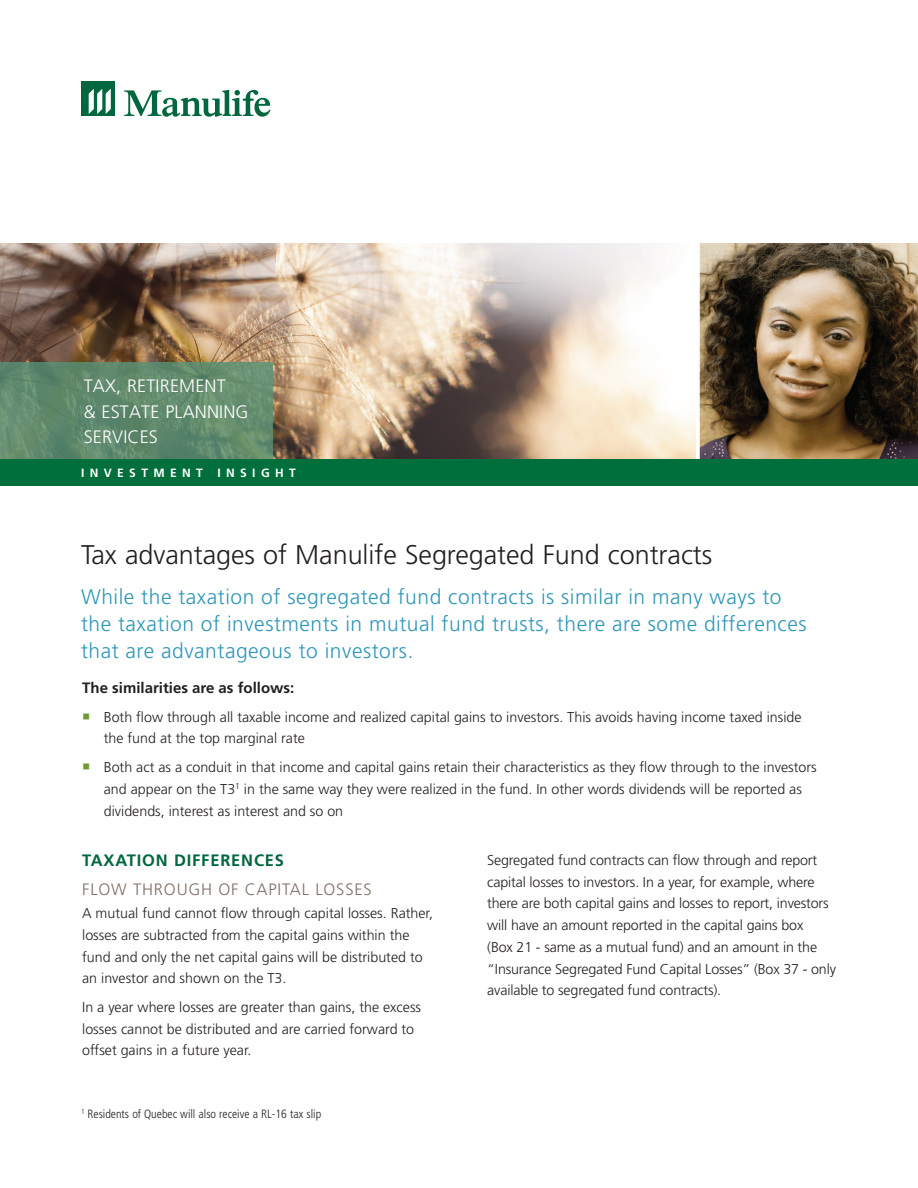
<style>
.page{position:relative;width:918px;height:1188px;background:#fff}
.page>*{position:absolute;margin:0;border:0;box-sizing:border-box;transform-origin:0 0}
.Head_-_Main__Cover{font:300 27px "Frutiger";color:#231f20}
.Intro_Text{font:300 21px/27px "Frutiger";letter-spacing:.025em;color:#2f97b9}
.Title_-_Sub{font:300 18px/25.5px "Frutiger";letter-spacing:.01em;color:#fff}
.HEAD_2_less_space_ab{font:300 16.5px "Frutiger";letter-spacing:.05em;color:#7e6f65}
.HEAD_1{font:700 16.5px "Frutiger";letter-spacing:.05em;color:#00673e}
.Text_Light{font:700 15px "Frutiger";color:#231f20}
.Text_Light-2{font:300 14.25px/21.8px "Frutiger";color:#231f20}
.Text_Light_-_no_spac{font:300 14.25px/21.8px "Frutiger";color:#231f20}
.Caption_Footnote_8_1{font:300 condensed 12px "Frutiger";color:#231f20}
.TRS_-_Logo_Subhead{font:700 12px "Frutiger";letter-spacing:.45em;color:#fff}
.s1{color:#6e9a34}
</style>
<div class="page">
<svg style="left:124px;top:90px;width:146px;height:27px"></svg>
<div style="left:81px;top:82px;width:34px;height:34px;background:#00673e"></div>
<svg style="left:89px;top:89px;width:22px;height:25px"></svg>
<img style="left:0;top:243px;width:696px;height:216px">
<img style="left:700px;top:243px;width:218px;height:216px">
<svg style="left:699px;top:243px;width:1px;height:216px"></svg>
<div style="left:0;top:459px;width:918px;height:27px;background:#006f3c"></div>
<svg style="left:0;top:363px;width:273px;height:96px;background:#618a6d"></svg>
<p class="Title_-_Sub" style="left:84px;top:373px;width:166px">TAX, RETIREMENT<br>&amp; ESTATE PLANNING<br>SERVICES</p>
<p class="TRS_-_Logo_Subhead" style="left:81px;top:466px;width:216px">INVESTMENT INSIGHT</p>
<p class="Head_-_Main__Cover" style="left:81px;top:539px;width:633px">Tax advantages of Manulife Segregated Fund contracts</p>
<p class="Intro_Text" style="left:81px;top:583px;width:727px">While the taxation of segregated fund contracts is similar in many ways to the taxation of investments in mutual fund trusts, there are some differences that are advantageous to investors.</p>
<p class="Text_Light" style="left:82px;top:679px;width:214px">The similarities are as follows:</p>
<p class="Text_Light-2" style="left:104px;top:706px;width:699px;text-indent:-22px"><span class="s1">○</span> Both flow through all taxable income and realized capital gains to investors. This avoids having income taxed inside the fund at the top marginal rate</p>
<p class="Text_Light-2" style="left:104px;top:756px;width:714px;line-height:22.2px;text-indent:-22px"><span class="s1">○</span> Both act as a conduit in that income and capital gains retain their characteristics as they flow through to the investors and appear on the T3<sup>1</sup> in the same way they were realized in the fund. In other words dividends will be reported as dividends, interest as interest and so on</p>
<p class="HEAD_1" style="left:82px;top:850px;width:203px">TAXATION DIFFERENCES</p>
<p class="HEAD_2_less_space_ab" style="left:82px;top:880px;width:291px">FLOW THROUGH OF CAPITAL LOSSES</p>
<p class="Text_Light_-_no_spac" style="left:82px;top:902px;width:352px">A mutual fund cannot flow through capital losses. Rather, losses are subtracted from the capital gains within the fund and only the net capital gains will be distributed to an investor and shown on the T3.</p>
<p class="Text_Light_-_no_spac" style="left:82px;top:996px;width:340px">In a year where losses are greater than gains, the excess losses cannot be distributed and are carried forward to offset gains in a future year.</p>
<p class="Text_Light-2" style="left:487px;top:849px;width:350px">Segregated fund contracts can flow through and report capital losses to investors. In a year, for example, where there are both capital gains and losses to report, investors will have an amount reported in the capital gains box<br>(Box 21 - same as a mutual fund) and an amount in the “Insurance Segregated Fund Capital Losses” (Box 37 - only available to segregated fund contracts).</p>
<p class="Caption_Footnote_8_1" style="left:81px;top:1107px;width:242px"><sup>1</sup> Residents of Quebec will also receive a RL-16 tax slip</p>
</div>
